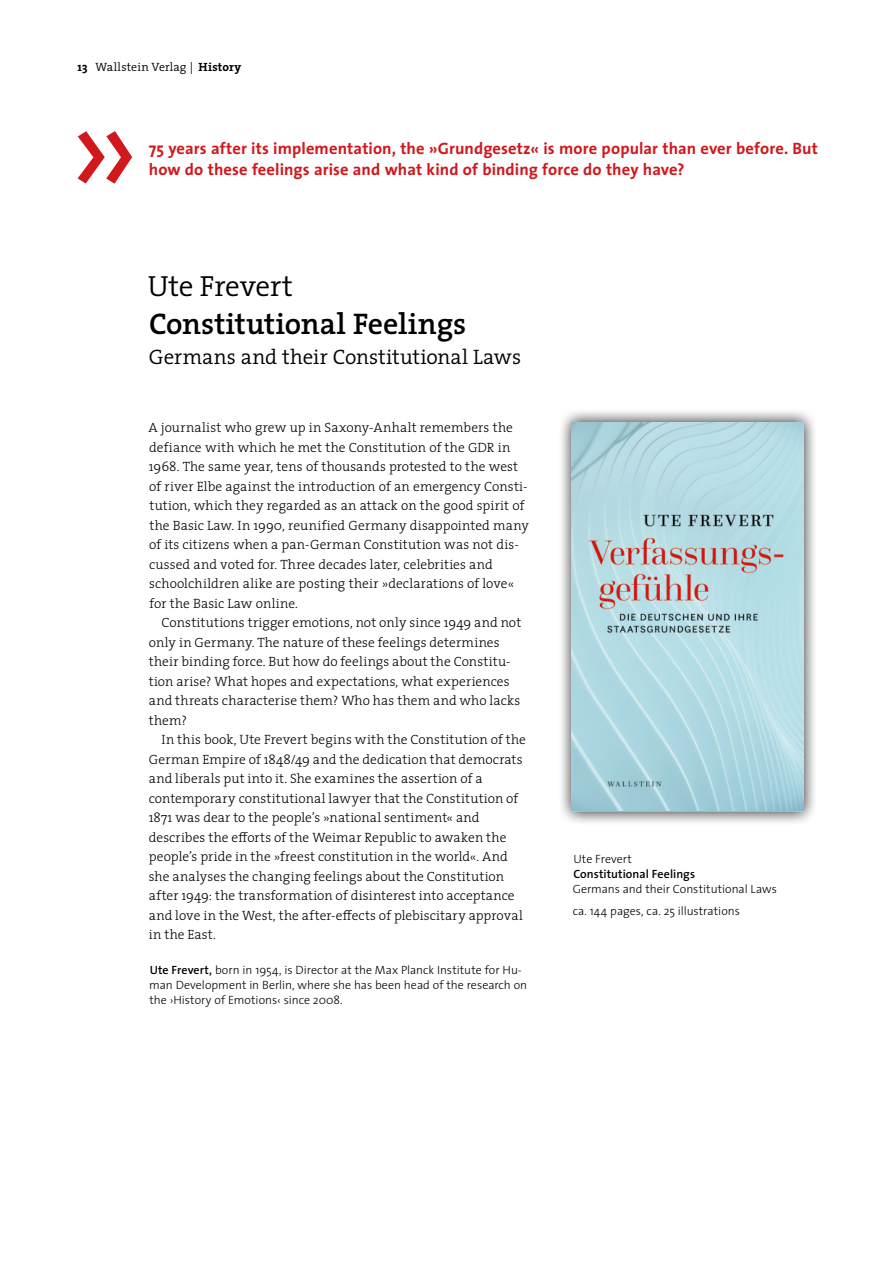
<style>
.page{position:relative;width:893px;height:1263px;background:#fff}
.page>*{position:absolute;margin:0;border:0;box-sizing:border-box;transform-origin:0 0}
.t1{font:600 30px "The Serif";letter-spacing:-.005em;color:#000}
.t2{font:300 29.25px "The Serif";letter-spacing:-.01em;color:#000}
.t3{font:300 21px "The Serif";color:#000}
.t4{font:700 16.5px/21px "The Sans";letter-spacing:.005em;color:#d1181d}
.t5{font:300 13.5px/19.5px "The Serif";letter-spacing:.005em;color:#000}
.t6{font:300 12px/15px "The Sans";color:#000}
.t7{font:300 12px "The Serif";letter-spacing:.01em;color:#000}
.t8{font:600 12px "The Sans";letter-spacing:.005em;color:#000}
.s1{font-weight:700}
.s2{font-weight:600}
</style>
<div class="page">
<svg style="left:78px;top:131px;width:54px;height:53px"></svg>
<div style="left:558px;top:408px;width:259px;height:417px;background:#000;opacity:.5"></div>
<img style="left:572px;top:422px;width:231px;height:389px">
<p class="t7" style="left:78px;top:57px;width:165px"><span class="s1">13</span> Wallstein Verlag | <span class="s1">History</span></p>
<p class="t4" style="left:149px;top:137px;width:671px">75 years after its implementation, the »Grundgesetz« is more popular than ever before. But how do these feelings arise and what kind of binding force do they have?</p>
<h2 class="t2" style="left:148px;top:261px;width:147px">Ute Frevert</h2>
<h1 class="t1" style="left:149px;top:299px;width:319px">Constitutional Feelings</h1>
<h3 class="t3" style="left:149px;top:339px;width:374px">Germans and their Constitutional Laws</h3>
<p class="t5" style="left:148px;top:418px;width:382px">A journalist who grew up in Saxony-Anhalt remembers the defiance with which he met the Constitution of the GDR in 1968. The same year, tens of thousands protested to the west of river Elbe against the introduction of an emergency Consti&shy;tution, which they regarded as an attack on the good spirit of the Basic Law. In 1990, reunified Germany disappointed many of its citizens when a pan-German Constitution was not dis&shy;cussed and voted for. Three decades later, celebrities and schoolchildren alike are posting their »declarations of love« for the Basic Law online.</p>
<p class="t5" style="left:149px;top:613px;width:374px;text-indent:13px">Constitutions trigger emotions, not only since 1949 and not only in Germany. The nature of these feelings determines their binding force. But how do feelings about the Constitu&shy;tion arise? What hopes and expectations, what experiences and threats characterise them? Who has them and who lacks them?</p>
<p class="t5" style="left:149px;top:730px;width:379px;text-indent:13px">In this book, Ute Frevert begins with the Constitution of the German Empire of 1848/49 and the dedication that democrats and liberals put into it. She examines the assertion of a contemporary constitutional lawyer that the Constitution of 1871 was dear to the people’s »national sentiment« and describes the efforts of the Weimar Republic to awaken the people’s pride in the »freest constitution in the world«. And she analyses the changing feelings about the Constitution after 1949: the transformation of disinterest into acceptance and love in the West, the after-effects of plebiscitary approval in the East.</p>
<p class="t6" style="left:149px;top:962px;width:379px"><span class="s2">Ute Frevert,</span> born in 1954, is Director at the Max Planck Institute for Hu&shy;man Development in Berlin, where she has been head of the research on the ›History of Emotions‹ since 2008.</p>
<p class="t6" style="left:573px;top:851px;width:60px">Ute Frevert</p>
<p class="t8" style="left:573px;top:864px;width:123px">Constitutional Feelings</p>
<p class="t6" style="left:573px;top:877px;width:206px;line-height:22.5px">Germans and their Constitutional Laws ca. 144 pages, ca. 25 illustrations</p>
</div>
